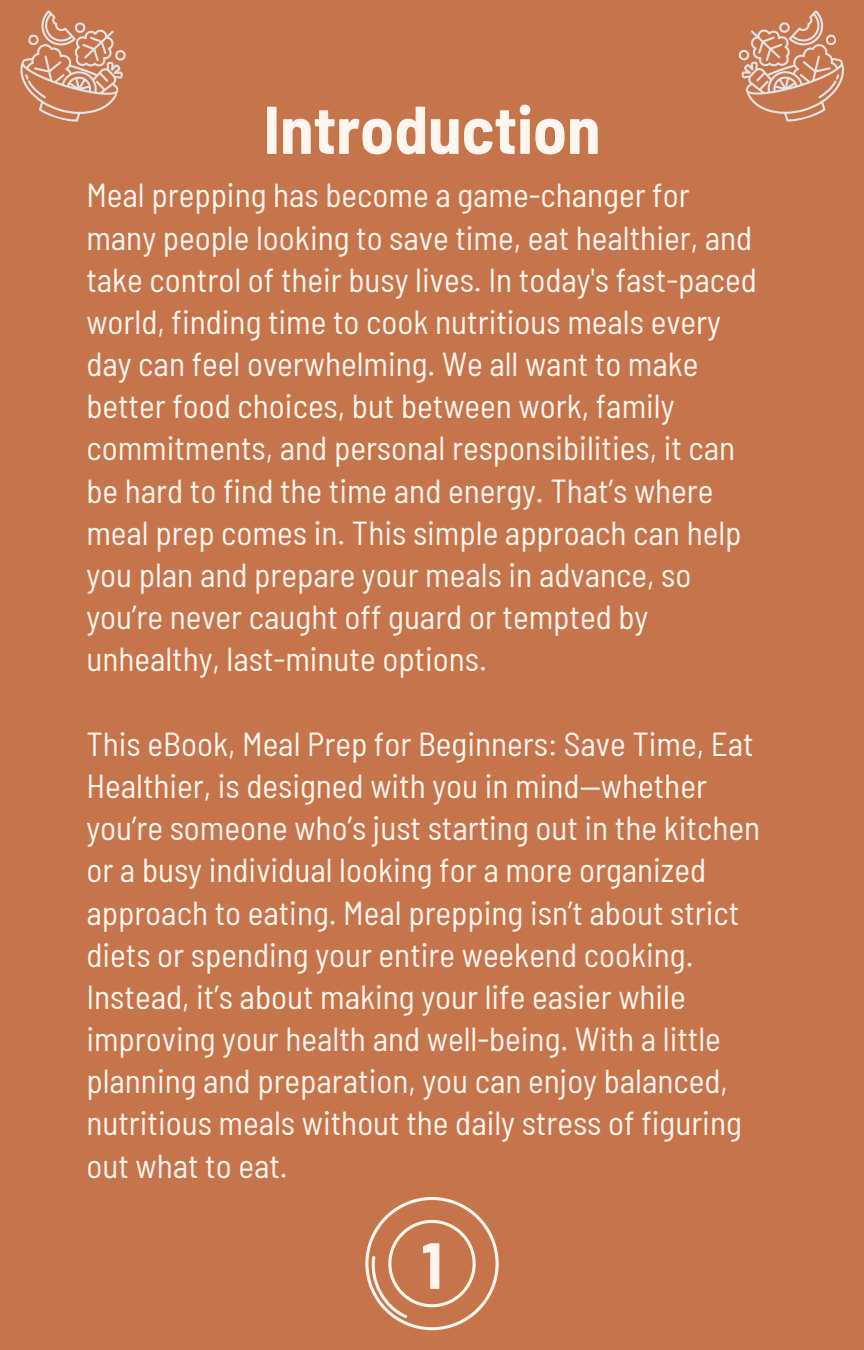
<style>
.page{position:relative;width:864px;height:1350px;background:#c6744c}
.page>*{position:absolute;margin:0;border:0;box-sizing:border-box;transform-origin:0 0}
.t1{font:700 semi-condensed 67.5px "Barlow";color:#fff6ef}
.t2{font:700 semi-condensed 65.25px "Barlow";color:#fff6ef}
.t3{font:semi-condensed 33.3px/42.3px "Barlow";color:#fff6ef}
</style>
<div class="page">
<svg style="left:365px;top:1197px;width:134px;height:133px"></svg>
<svg style="left:738px;top:10px;width:106px;height:112px"></svg>
<svg style="left:20px;top:10px;width:106px;height:112px"></svg>
<p class="t1" style="left:263px;top:86px;width:339px">Introduction</p>
<p class="t3" style="left:86px;top:173px;width:672px">Meal prepping has become a game-changer for many people looking to save time, eat healthier, and take control of their busy lives. In today's fast-paced world, finding time to cook nutritious meals every day can feel overwhelming. We all want to make better food choices, but between work, family commitments, and personal responsibilities, it can be hard to find the time and energy. That’s where meal prep comes in. This simple approach can help you plan and prepare your meals in advance, so you’re never caught off guard or tempted by unhealthy, last-minute options.</p>
<h1 class="t3" style="left:86px;top:721px;width:675px">This eBook, Meal Prep for Beginners: Save Time, Eat Healthier, is designed with you in mind—whether you’re someone who’s just starting out in the kitchen or a busy individual looking for a more organized approach to eating. Meal prepping isn’t about strict diets or spending your entire weekend cooking.<br>Instead, it’s about making your life easier while improving your health and well-being. With a little planning and preparation, you can enjoy balanced, nutritious meals without the daily stress of figuring out what to eat.</h1>
<p class="t2" style="left:422px;top:1224px;width:22px">1</p>
</div>
